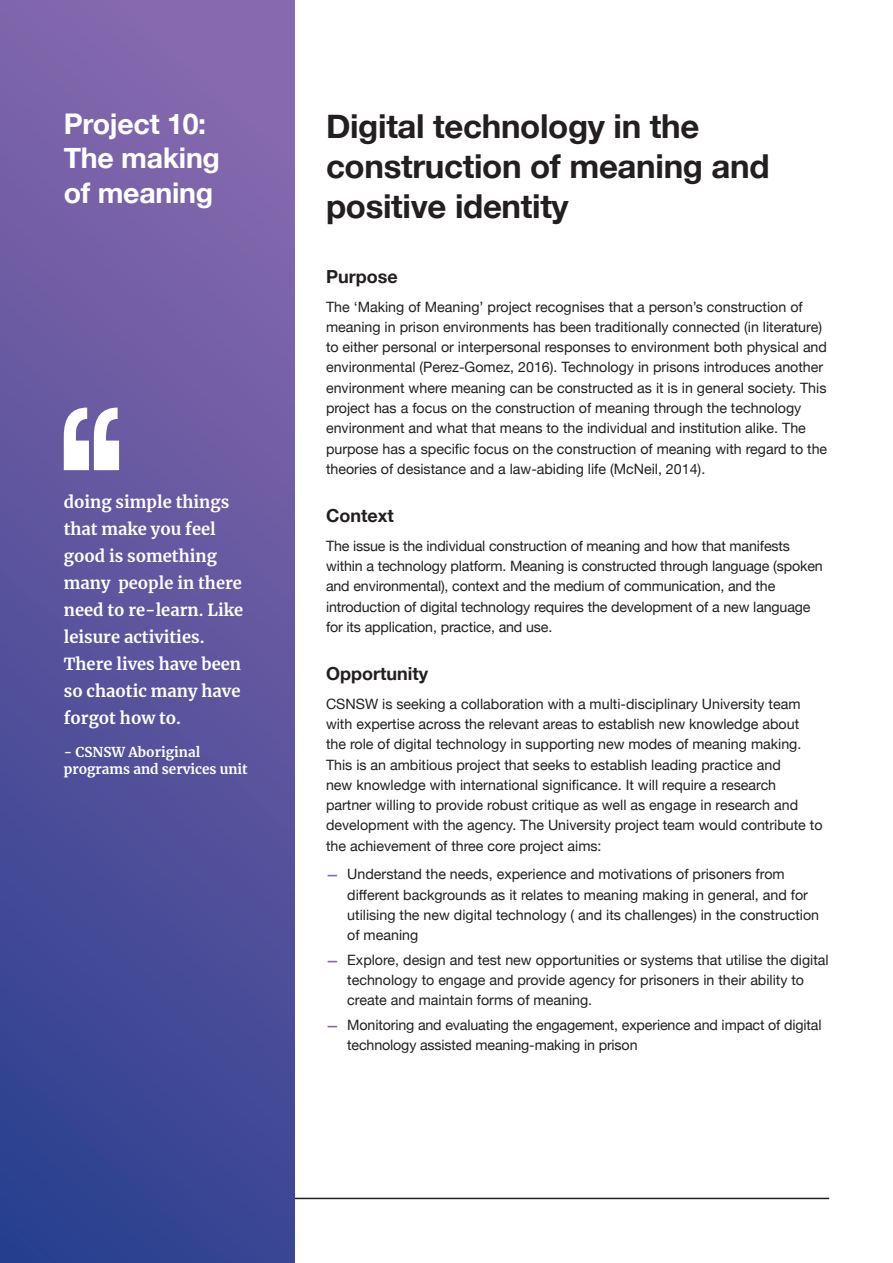
<style>
.page{position:relative;width:893px;height:1263px;background:#fff}
.page>*{position:absolute;margin:0;border:0;box-sizing:border-box;transform-origin:0 0}
.Heading_2_5{font:700 33px/39.6px "Helvetica Neue";letter-spacing:-.01em;color:#231f20}
.Heading_2_5-2{font:700 28.5px/34.2px "Helvetica Neue";letter-spacing:-.01em;color:#fff}
.Heading_4{font:700 18px "Helvetica Neue";color:#231f20}
.white_text{font:700 16.5px/27px "Merriweather";color:#fff}
.Body{font:14.25px/20.2px "Helvetica Neue";color:#231f20}
.name_text{font:700 13.5px/16.5px "Merriweather";color:#fff}
.s1{font-weight:700;font-size:12.75px;color:#8669ae}
</style>
<div class="page">
<hr style="left:96px;top:1198px;width:733px;height:1px;background:#231f20">
<div style="left:0;top:0;width:295px;height:1263px;background:linear-gradient(to bottom,#8969ae,#314290)"></div>
<svg style="left:64px;top:408px;width:55px;height:62px"></svg>
<p class="Heading_2_5-2" style="left:64px;top:108px;width:158px">Project 10:<br>The making of meaning</p>
<p class="white_text" style="left:64px;top:488px;width:181px">doing simple things that make you feel good is something many people in there need to re-learn. Like leisure activities.<br>There lives have been so chaotic many have forgot how to.</p>
<p class="name_text" style="left:64px;top:744px;width:186px">- CSNSW Aboriginal programs and services unit</p>
<p class="Heading_2_5" style="left:326px;top:108px;width:445px">Digital technology in the construction of meaning and positive identity</p>
<p class="Heading_4" style="left:326px;top:262px;width:73px">Purpose</p>
<p class="Body" style="left:326px;top:297px;width:503px">The ‘Making of Meaning’ project recognises that a person’s construction of meaning in prison environments has been traditionally connected (in literature) to either personal or interpersonal responses to environment both physical and environmental (Perez-Gomez, 2016). Technology in prisons introduces another environment where meaning can be constructed as it is in general society. This project has a focus on the construction of meaning through the technology environment and what that means to the individual and institution alike. The purpose has a specific focus on the construction of meaning with regard to the theories of desistance and a law-abiding life (McNeil, 2014).</p>
<p class="Heading_4" style="left:326px;top:501px;width:69px">Context</p>
<p class="Body" style="left:326px;top:536px;width:498px">The issue is the individual construction of meaning and how that manifests within a technology platform. Meaning is constructed through language (spoken and environmental), context and the medium of communication, and the introduction of digital technology requires the development of a new language for its application, practice, and use.</p>
<p class="Heading_4" style="left:326px;top:659px;width:104px">Opportunity</p>
<p class="Body" style="left:326px;top:694px;width:498px">CSNSW is seeking a collaboration with a multi-disciplinary University team with expertise across the relevant areas to establish new knowledge about the role of digital technology in supporting new modes of meaning making.<br>This is an ambitious project that seeks to establish leading practice and<br>new knowledge with international significance. It will require a research partner willing to provide robust critique as well as engage in research and development with the agency. The University project team would contribute to the achievement of three core project aims:</p>
<p class="Body" style="left:347px;top:865px;width:473px;text-indent:-21px"><span class="s1">—</span> Understand the needs, experience and motivations of prisoners from different backgrounds as it relates to meaning making in general, and for utilising the new digital technology ( and its challenges) in the construction of meaning</p>
<p class="Body" style="left:347px;top:950px;width:483px;text-indent:-21px"><span class="s1">—</span> Explore, design and test new opportunities or systems that utilise the digital technology to engage and provide agency for prisoners in their ability to create and maintain forms of meaning.</p>
<p class="Body" style="left:347px;top:1015px;width:476px;text-indent:-21px"><span class="s1">—</span> Monitoring and evaluating the engagement, experience and impact of digital technology assisted meaning-making in prison</p>
</div>
